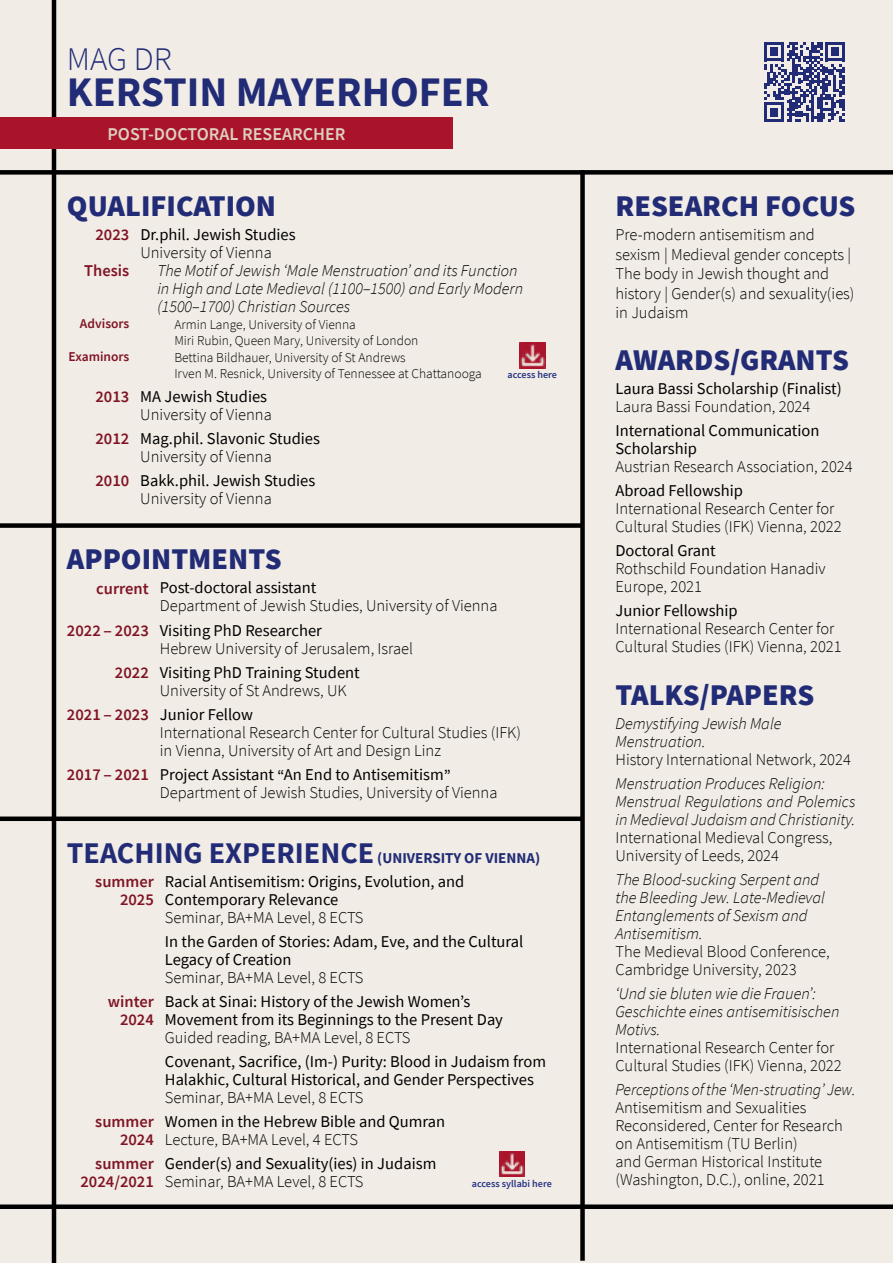
<style>
.page{position:relative;width:893px;height:1263px;background:#f1ece6}
.page>*{position:absolute;margin:0;border:0;box-sizing:border-box;transform-origin:0 0}
.t1{font:700 42px "Source Sans Pro";color:#222c76}
.t2{font:300 33px "Source Sans Pro";color:#222c76}
.t3{font:900 30px "Source Sans Pro";color:#222c76}
.t4{font:600 18px "Source Sans Pro";color:#dcd0c0}
.t5{font:300 16.5px/18px "Source Sans Pro";color:#000}
.t6{font:16.5px/18px "Source Sans Pro";color:#000}
.t7{font:italic 300 16.5px/18px "Source Sans Pro";color:#000}
.t8{font:600 16.5px/18px "Source Sans Pro";color:#801424;text-align:right}
.t9{font:700 15px "Source Sans Pro";color:#222c76}
.t10{font:300 13.5px/16.5px "Source Sans Pro";color:#000}
.t11{font:600 13.5px "Source Sans Pro";color:#801424}
.t12{font:600 10.2px "Source Sans Pro";color:#283583}
.s1{font-size:30px}
</style>
<div class="page">
<hr style="left:52px;top:0;width:4px;height:1263px;background:#000">
<div style="left:0;top:170px;width:893px;height:5px;background:#000"></div>
<div style="left:0;top:1204px;width:893px;height:5px;background:#000"></div>
<div style="left:0;top:816px;width:582px;height:5px;background:#000"></div>
<div style="left:0;top:523px;width:582px;height:5px;background:#000"></div>
<div style="left:580px;top:170px;width:5px;height:1091px;background:#000"></div>
<img style="left:519px;top:343px;width:26px;height:25px">
<img style="left:499px;top:1151px;width:26px;height:26px">
<div style="left:0;top:117px;width:453px;height:32px;background:#aa142b"></div>
<svg style="left:765px;top:42px;width:79px;height:80px"></svg>
<h2 class="t2" style="left:67px;top:39px;width:106px">MAG DR</h2>
<h1 class="t1" style="left:67px;top:64px;width:424px">KERSTIN MAYERHOFER</h1>
<p class="t4" style="left:108px;top:122px;width:239px">POST-DOCTORAL RESEARCHER</p>
<h3 class="t3" style="left:67px;top:185px;width:211px">QUALIFICATION</h3>
<h3 class="t3" style="left:615px;top:185px;width:241px">RESEARCH FOCUS</h3>
<p class="t8" style="left:84px;top:216px;width:47px;line-height:36px">2023<br>Thesis</p>
<p class="t11" style="left:80px;top:315px;width:51px">Advisors</p>
<p class="t11" style="left:69px;top:348px;width:62px">Examinors</p>
<p class="t8" style="left:95px;top:387px;width:35px">2013</p>
<p class="t8" style="left:95px;top:429px;width:35px">2012</p>
<p class="t8" style="left:95px;top:471px;width:35px">2010</p>
<p class="t6" style="left:140px;top:226px;width:157px">Dr.phil. Jewish Studies</p>
<p class="t5" style="left:140px;top:244px;width:133px">University of Vienna</p>
<p class="t7" style="left:157px;top:262px;width:367px">The Motif of Jewish ‘Male Menstruation’ and its Function in High and Late Medieval (1100–1500) and Early Modern (1500–1700) Christian Sources</p>
<p class="t10" style="left:174px;top:316px;width:309px">Armin Lange, University of Vienna<br>Miri Rubin, Queen Mary, University of London<br>Bettina Bildhauer, University of St Andrews<br>Irven M. Resnick, University of Tennessee at Chattanooga</p>
<p class="t6" style="left:140px;top:388px;width:128px">MA Jewish Studies</p>
<p class="t5" style="left:140px;top:406px;width:133px">University of Vienna</p>
<p class="t6" style="left:140px;top:430px;width:181px">Mag.phil. Slavonic Studies</p>
<p class="t5" style="left:140px;top:448px;width:133px">University of Vienna</p>
<p class="t6" style="left:140px;top:472px;width:177px">Bakk.phil. Jewish Studies</p>
<p class="t5" style="left:140px;top:490px;width:133px">University of Vienna</p>
<p class="t12" style="left:507px;top:368px;width:51px">access here</p>
<h3 class="t3" style="left:67px;top:539px;width:216px">APPOINTMENTS</h3>
<p class="t8" style="left:96px;top:579px;width:54px">current</p>
<p class="t8" style="left:67px;top:621px;width:83px">2022 ‒ 2023</p>
<p class="t8" style="left:115px;top:663px;width:35px">2022</p>
<p class="t8" style="left:67px;top:705px;width:83px">2021 ‒ 2023</p>
<p class="t8" style="left:67px;top:765px;width:83px">2017 ‒ 2021</p>
<p class="t6" style="left:160px;top:579px;width:158px">Post-doctoral assistant</p>
<p class="t5" style="left:160px;top:597px;width:339px">Department of Jewish Studies, University of Vienna</p>
<p class="t6" style="left:160px;top:621px;width:164px">Visiting PhD Researcher</p>
<p class="t5" style="left:160px;top:639px;width:255px">Hebrew University of Jerusalem, Israel</p>
<p class="t6" style="left:160px;top:663px;width:201px">Visiting PhD Training Student</p>
<p class="t5" style="left:160px;top:681px;width:188px">University of St Andrews, UK</p>
<p class="t6" style="left:160px;top:705px;width:95px">Junior Fellow</p>
<p class="t5" style="left:160px;top:723px;width:363px">International Research Center for Cultural Studies (IFK) in Vienna, University of Art and Design Linz</p>
<p class="t6" style="left:160px;top:765px;width:292px">Project Assistant “An End to Antisemitism”</p>
<p class="t5" style="left:160px;top:783px;width:339px">Department of Jewish Studies, University of Vienna</p>
<p class="t9" style="left:67px;top:847px;width:475px"><span class="s1">TEACHING EXPERIENCE</span> (UNIVERSITY OF VIENNA)</p>
<p class="t8" style="left:95px;top:872px;width:60px">summer<br>2025</p>
<p class="t8" style="left:108px;top:992px;width:48px">winter<br>2024</p>
<p class="t8" style="left:95px;top:1112px;width:60px">summer<br>2024</p>
<p class="t8" style="left:81px;top:1154px;width:75px">summer<br>2024/2021</p>
<p class="t6" style="left:165px;top:872px;width:301px">Racial Antisemitism: Origins, Evolution, and<br>Contemporary Relevance</p>
<p class="t5" style="left:165px;top:908px;width:200px">Seminar, BA+MA Level, 8 ECTS</p>
<p class="t6" style="left:165px;top:932px;width:360px">In the Garden of Stories: Adam, Eve, and the Cultural<br>Legacy of Creation</p>
<p class="t5" style="left:165px;top:968px;width:200px">Seminar, BA+MA Level, 8 ECTS</p>
<p class="t6" style="left:165px;top:992px;width:340px">Back at Sinai: History of the Jewish Women’s<br>Movement from its Beginnings to the Present Day</p>
<p class="t5" style="left:165px;top:1028px;width:247px">Guided reading, BA+MA Level, 8 ECTS</p>
<p class="t6" style="left:165px;top:1052px;width:383px">Covenant, Sacrifice, (Im-) Purity: Blood in Judaism from<br>Halakhic, Cultural Historical, and Gender Perspectives</p>
<p class="t5" style="left:165px;top:1088px;width:200px">Seminar, BA+MA Level, 8 ECTS</p>
<p class="t6" style="left:165px;top:1112px;width:282px">Women in the Hebrew Bible and Qumran</p>
<p class="t5" style="left:165px;top:1130px;width:195px">Lecture, BA+MA Level, 4 ECTS</p>
<p class="t6" style="left:165px;top:1154px;width:273px">Gender(s) and Sexuality(ies) in Judaism</p>
<p class="t5" style="left:165px;top:1172px;width:200px">Seminar, BA+MA Level, 8 ECTS</p>
<p class="t12" style="left:472px;top:1177px;width:82px">access syllabi here</p>
<p class="t5" style="left:615px;top:225px;width:241px;line-height:19.5px">Pre-modern antisemitism and sexism | Medieval gender concepts |<br>The body in Jewish thought and history | Gender(s) and sexuality(ies) in Judaism</p>
<h3 class="t3" style="left:615px;top:339px;width:235px">AWARDS/GRANTS</h3>
<p class="t6" style="left:615px;top:380px;width:228px">Laura Bassi Scholarship (Finalist)</p>
<p class="t5" style="left:615px;top:398px;width:196px">Laura Bassi Foundation, 2024</p>
<p class="t6" style="left:615px;top:422px;width:205px">International Communication<br>Scholarship</p>
<p class="t5" style="left:615px;top:458px;width:239px">Austrian Research Association, 2024</p>
<p class="t6" style="left:615px;top:482px;width:129px">Abroad Fellowship</p>
<p class="t5" style="left:615px;top:500px;width:228px">International Research Center for<br>Cultural Studies (IFK) Vienna, 2022</p>
<p class="t6" style="left:615px;top:542px;width:102px">Doctoral Grant</p>
<p class="t5" style="left:615px;top:560px;width:212px">Rothschild Foundation Hanadiv<br>Europe, 2021</p>
<p class="t6" style="left:615px;top:602px;width:124px">Junior Fellowship</p>
<p class="t5" style="left:615px;top:620px;width:228px">International Research Center for<br>Cultural Studies (IFK) Vienna, 2021</p>
<h3 class="t3" style="left:615px;top:674px;width:200px">TALKS/PAPERS</h3>
<p class="t7" style="left:615px;top:714px;width:168px">Demystifying Jewish Male<br>Menstruation.</p>
<p class="t5" style="left:615px;top:750px;width:237px">History International Network, 2024</p>
<p class="t7" style="left:615px;top:774px;width:241px">Menstruation Produces Religion:<br>Menstrual Regulations and Polemics in Medieval Judaism and Christianity.</p>
<p class="t5" style="left:615px;top:828px;width:219px">International Medieval Congress,<br>University of Leeds, 2024</p>
<p class="t7" style="left:615px;top:870px;width:211px">The Blood-sucking Serpent and the Bleeding Jew. Late-Medieval<br>Entanglements of Sexism and<br>Antisemitism.</p>
<p class="t5" style="left:615px;top:942px;width:216px">The Medieval Blood Conference,<br>Cambridge University, 2023</p>
<p class="t7" style="left:615px;top:984px;width:225px">‘Und sie bluten wie die Frauen’:<br>Geschichte eines antisemitisischen<br>Motivs.</p>
<p class="t5" style="left:615px;top:1038px;width:228px">International Research Center for<br>Cultural Studies (IFK) Vienna, 2022</p>
<p class="t7" style="left:615px;top:1080px;width:241px">Perceptions of the ‘Men-struating’ Jew.</p>
<p class="t5" style="left:615px;top:1098px;width:229px">Antisemitism and Sexualities<br>Reconsidered, Center for Research on Antisemitism (TU Berlin)<br>and German Historical Institute (Washington, D.C.), online, 2021</p>
</div>
